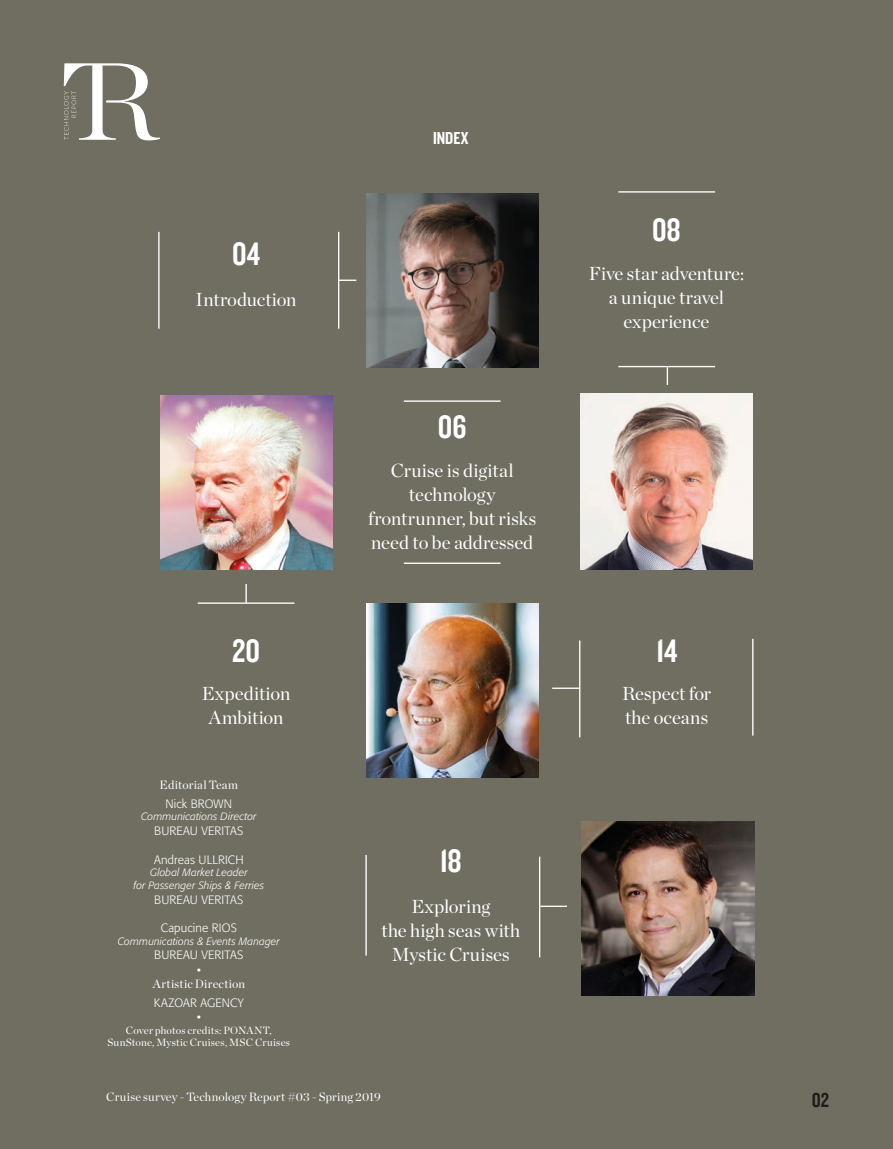
<style>
.page{position:relative;width:893px;height:1149px;background:#fff}
.page>*{position:absolute;margin:0;border:0;box-sizing:border-box;transform-origin:0 0}
.t1{font:33.75px "Knockout HTF49 Liteweight";letter-spacing:-.005em;color:#fff}
.t2{font:21px "Knockout HTF49 Liteweight";color:#1d1d1b}
.t3{font:18.75px/24px "Chronicle Display";color:#fff;text-align:center}
.t4{font:18px "Knockout HTF49 Liteweight";color:#fff}
.t5{font:300 12px "Formata";letter-spacing:.01em;color:#fff}
.t6{font:12px/14.4px "Chronicle Display";letter-spacing:.015em;color:#fff;text-align:center}
.t7{font:italic 300 10.5px/12.8px "Formata";letter-spacing:.015em;color:#fff;text-align:center}
.t8{font:10.5px/12.6px "Chronicle Display";letter-spacing:.02em;color:#fff;text-align:center}
</style>
<div class="page">
<div style="left:0;top:0;width:893px;height:1148px;background:#6f6e61"></div>
<hr style="left:618px;top:191px;width:97px;height:1px;background:#fff">
<hr style="left:579px;top:640px;width:1px;height:97px;background:#fff">
<hr style="left:539px;top:856px;width:1px;height:101px;background:#fff">
<hr style="left:198px;top:602px;width:97px;height:1px;background:#fff">
<svg style="left:245px;top:584px;width:2px;height:18px"></svg>
<svg style="left:667px;top:367px;width:1px;height:18px"></svg>
<svg style="left:552px;top:687px;width:27px;height:1px"></svg>
<svg style="left:540px;top:905px;width:27px;height:1px"></svg>
<hr style="left:618px;top:366px;width:97px;height:1px;background:#fff">
<hr style="left:752px;top:638px;width:1px;height:97px;background:#fff">
<hr style="left:365px;top:854px;width:2px;height:101px;background:#fff">
<hr style="left:404px;top:562px;width:97px;height:1px;background:#fff">
<hr style="left:404px;top:400px;width:97px;height:1px;background:#fff">
<hr style="left:338px;top:232px;width:1px;height:96px;background:#fff">
<svg style="left:339px;top:279px;width:17px;height:2px"></svg>
<hr style="left:158px;top:232px;width:2px;height:96px;background:#fff">
<img style="left:366px;top:193px;width:172px;height:174px">
<img style="left:160px;top:395px;width:172px;height:174px">
<img style="left:366px;top:603px;width:172px;height:174px">
<img style="left:582px;top:821px;width:172px;height:174px">
<img style="left:581px;top:393px;width:172px;height:176px">
<svg style="left:64px;top:63px;width:96px;height:77px"></svg>
<h1 class="t1" style="left:232px;top:236px;width:30px">04</h1>
<p class="t3" style="left:196px;top:286px;width:102px">Introduction</p>
<h1 class="t1" style="left:232px;top:633px;width:30px">20</h1>
<p class="t3" style="left:202px;top:680px;width:90px">Expedition<br>Ambition</p>
<p class="t6" style="left:160px;top:776px;width:80px">Editorial Team</p>
<p class="t5" style="left:166px;top:796px;width:68px">Nick BROWN</p>
<p class="t7" style="left:141px;top:810px;width:117px">Communications Director</p>
<p class="t5" style="left:154px;top:823px;width:91px">BUREAU VERITAS</p>
<p class="t5" style="left:154px;top:852px;width:91px">Andreas ULLRICH</p>
<p class="t7" style="left:133px;top:866px;width:132px">Global Market Leader<br>for Passenger Ships &amp; Ferries</p>
<p class="t5" style="left:154px;top:892px;width:91px">BUREAU VERITAS</p>
<p class="t5" style="left:161px;top:920px;width:78px">Capucine RIOS</p>
<p class="t7" style="left:118px;top:934px;width:164px">Communications &amp; Events Manager</p>
<p class="t5" style="left:154px;top:947px;width:91px">BUREAU VERITAS</p>
<p class="t6" style="left:153px;top:961px;width:94px">•<br>Artistic Direction</p>
<p class="t5" style="left:154px;top:995px;width:92px">KAZOAR AGENCY</p>
<p class="t6" style="left:196px;top:1008px;width:7px">•</p>
<p class="t8" style="left:107px;top:1022px;width:184px">Cover photos credits: PONANT,<br>SunStone, Mystic Cruises, MSC Cruises</p>
<p class="t4" style="left:433px;top:129px;width:37px">INDEX</p>
<h1 class="t1" style="left:438px;top:409px;width:30px">06</h1>
<p class="t3" style="left:368px;top:457px;width:170px">Cruise is digital technology frontrunner, but risks need to be addressed</p>
<h1 class="t1" style="left:440px;top:843px;width:23px">18</h1>
<p class="t3" style="left:382px;top:892px;width:140px">Exploring<br>the high seas with<br>Mystic Cruises</p>
<p class="t6" style="left:106px;top:1088px;width:276px">Cruise survey - Technology Report #03 - Spring 2019</p>
<h1 class="t1" style="left:652px;top:213px;width:30px">08</h1>
<p class="t3" style="left:589px;top:260px;width:157px">Five star adventure: a unique travel experience</p>
<h1 class="t1" style="left:656px;top:633px;width:23px">14</h1>
<p class="t3" style="left:622px;top:680px;width:90px;text-align:left">Respect for the oceans</p>
<p class="t2" style="left:812px;top:1088px;width:19px">02</p>
</div>
